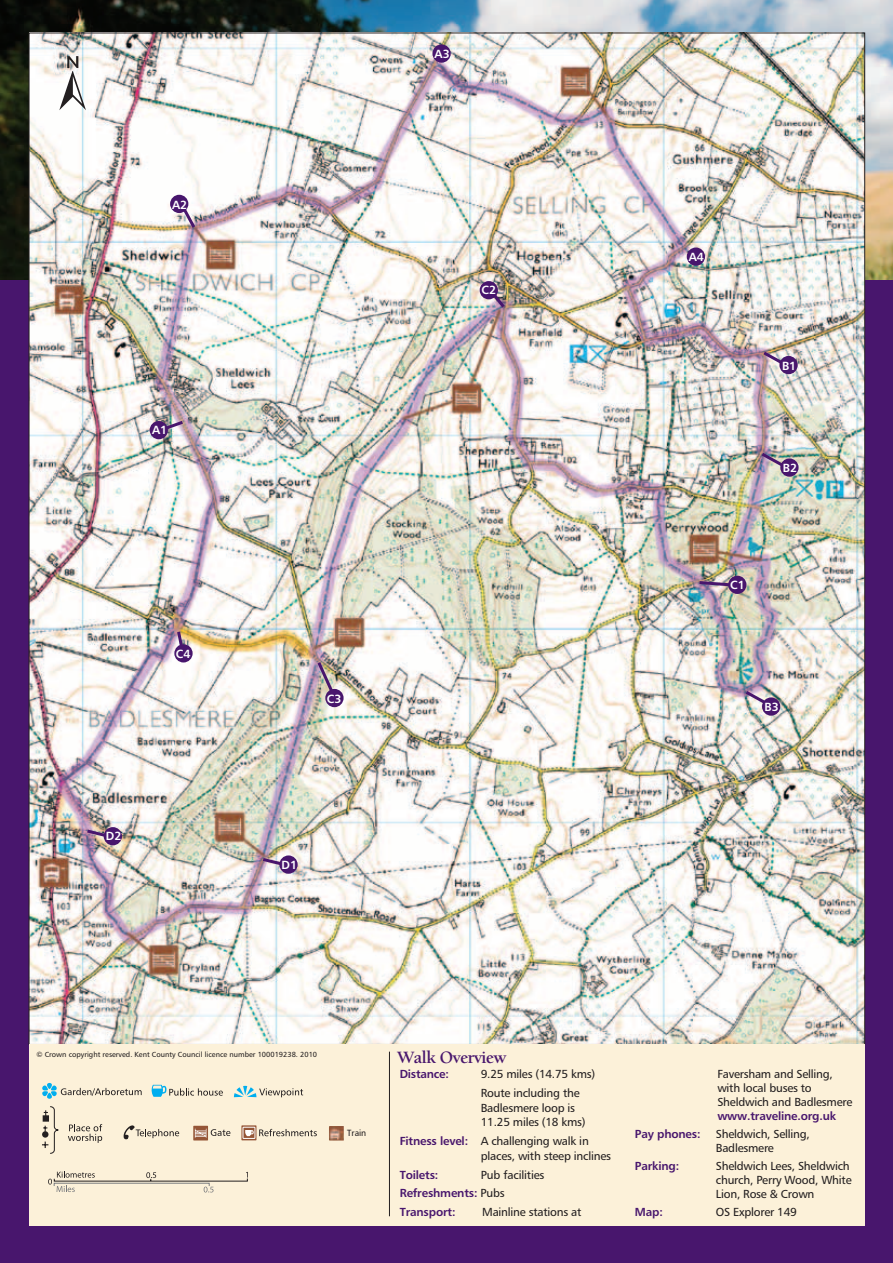
<style>
.page{position:relative;width:893px;height:1263px;background:#fff}
.page>*{position:absolute;margin:0;border:0;box-sizing:border-box;transform-origin:0 0}
.t1{font:700 17.85px "Berkeley Oldstyle IT Cby BT";letter-spacing:-.015em;color:#48166d}
.t2{font:11.85px "Humanist 777 BT Bold B";color:#fff}
.t3{font:11.7px/14px "Humanist 777 BT Roman B";letter-spacing:-.02em;color:#231f20}
.t4{font:11.7px/18.8px "Humanist 777 BT Bold B";letter-spacing:-.015em;color:#48166d}
.t5{font:9px "Humanist 777 BT Roman B";color:#231f20;scale:.95 1}
.t6{font:7.35px "Humanist 777 BT Roman B";color:#231f20}
.s1{font-family:"Humanist 777 BT Bold B";color:#48166d}
.s2{font-family:"Humanist 777 BT Roman B";color:#231f20}
</style>
<div class="page">
<div style="left:0;top:200px;width:893px;height:1063px;background:#48166d"></div>
<img style="left:0;top:0;width:893px;height:280px">
<img style="left:31px;top:35px;width:832px;height:1008px">
<div style="left:29px;top:1045px;width:835px;height:181px;background:#fcf1d9"></div>
<svg style="left:152px;top:1085px;width:71px;height:12px"></svg>
<svg style="left:42px;top:1083px;width:100px;height:16px"></svg>
<svg style="left:124px;top:1125px;width:55px;height:14px"></svg>
<svg style="left:193px;top:1126px;width:15px;height:14px"></svg>
<svg style="left:195px;top:1128px;width:35px;height:10px"></svg>
<svg style="left:241px;top:1125px;width:15px;height:15px"></svg>
<div style="left:243px;top:1127px;width:12px;height:12px;border:1px solid #fff"></div>
<svg style="left:245px;top:1129px;width:72px;height:7px"></svg>
<svg style="left:42px;top:1106px;width:17px;height:47px"></svg>
<svg style="left:68px;top:1124px;width:34px;height:19px"></svg>
<svg style="left:234px;top:1086px;width:69px;height:11px"></svg>
<hr style="left:389px;top:1052px;width:1px;height:164px;background:#231f20">
<svg style="left:48px;top:1171px;width:47px;height:21px"></svg>
<svg style="left:204px;top:1186px;width:10px;height:6px"></svg>
<svg style="left:146px;top:1172px;width:10px;height:9px"></svg>
<div style="left:54px;top:1183px;width:156px;height:3px;border:1px solid #7c7e81"></div>
<svg style="left:59px;top:56px;width:27px;height:54px"></svg>
<img style="left:329px;top:1126px;width:15px;height:14px">
<svg style="left:179px;top:203px;width:19px;height:28px"></svg>
<svg style="left:162px;top:418px;width:24px;height:14px"></svg>
<svg style="left:490px;top:291px;width:18px;height:20px"></svg>
<svg style="left:760px;top:349px;width:29px;height:19px"></svg>
<svg style="left:742px;top:688px;width:29px;height:20px"></svg>
<svg style="left:758px;top:450px;width:29px;height:20px"></svg>
<svg style="left:696px;top:579px;width:34px;height:9px"></svg>
<svg style="left:315px;top:659px;width:23px;height:41px"></svg>
<svg style="left:260px;top:856px;width:23px;height:11px"></svg>
<svg style="left:84px;top:827px;width:25px;height:12px"></svg>
<svg style="left:175px;top:628px;width:10px;height:20px"></svg>
<div style="left:170px;top:195px;width:18px;height:18px;background:#48166d;border-radius:50%"></div>
<div style="left:432px;top:44px;width:19px;height:19px;background:#48166d;border-radius:50%"></div>
<div style="left:687px;top:247px;width:18px;height:19px;background:#48166d;border-radius:50%"></div>
<div style="left:779px;top:356px;width:19px;height:18px;background:#48166d;border-radius:50%"></div>
<div style="left:780px;top:458px;width:19px;height:19px;background:#48166d;border-radius:50%"></div>
<div style="left:762px;top:697px;width:18px;height:19px;background:#48166d;border-radius:50%"></div>
<div style="left:728px;top:576px;width:18px;height:18px;background:#48166d;border-radius:50%"></div>
<div style="left:480px;top:281px;width:18px;height:18px;background:#48166d;border-radius:50%"></div>
<div style="left:325px;top:689px;width:19px;height:18px;background:#48166d;border-radius:50%"></div>
<div style="left:279px;top:855px;width:19px;height:19px;background:#48166d;border-radius:50%"></div>
<div style="left:104px;top:827px;width:18px;height:18px;background:#48166d;border-radius:50%"></div>
<div style="left:174px;top:644px;width:19px;height:18px;background:#48166d;border-radius:50%"></div>
<div style="left:150px;top:421px;width:18px;height:18px;background:#48166d;border-radius:50%"></div>
<p class="t2" style="left:172px;top:197px;width:17px">A2</p>
<p class="t2" style="left:152px;top:422px;width:17px">A1</p>
<p class="t2" style="left:176px;top:646px;width:16px">C4</p>
<p class="t2" style="left:106px;top:828px;width:17px">D2</p>
<p class="t2" style="left:327px;top:691px;width:16px">C3</p>
<p class="t2" style="left:282px;top:857px;width:17px">D1</p>
<p class="t2" style="left:435px;top:47px;width:17px">A3</p>
<p class="t2" style="left:481px;top:283px;width:16px">C2</p>
<p class="t2" style="left:689px;top:250px;width:17px">A4</p>
<p class="t2" style="left:782px;top:358px;width:16px">B1</p>
<p class="t2" style="left:783px;top:461px;width:16px">B2</p>
<p class="t2" style="left:730px;top:577px;width:16px">C1</p>
<p class="t2" style="left:765px;top:700px;width:16px">B3</p>
<p class="t6" style="left:36px;top:1049px;width:282px">© Crown copyright reserved. Kent County Council licence number 100019238. 2010</p>
<p class="t5" style="left:347px;top:1127px;width:22px">Train</p>
<h1 class="t1" style="left:398px;top:1047px;width:111px">Walk Overview</h1>
<p class="t4" style="left:400px;top:1065px;width:51px">Distance:</p>
<p class="t3" style="left:481px;top:1065px;width:116px;line-height:18.8px">9.25 miles (14.75 kms)<br>Route including the</p>
<p class="t3" style="left:481px;top:1100px;width:106px;line-height:14.5px">Badlesmere loop is<br>11.25 miles (18 kms)</p>
<p class="t3" style="left:481px;top:1134px;width:132px;line-height:14.5px;text-indent:-81px"><span class="s1">Fitness level:</span> A challenging walk in places, with steep inclines</p>
<p class="t4" style="left:400px;top:1165px;width:40px">Toilets:</p>
<p class="t3" style="left:481px;top:1167px;width:65px">Pub facilities</p>
<p class="t4" style="left:400px;top:1184px;width:106px">Refreshments: <span class="s2">Pubs<br></span>Transport:</p>
<p class="t3" style="left:482px;top:1205px;width:101px">Mainline stations at</p>
<p class="t3" style="left:717px;top:1067px;width:137px">Faversham and Selling, with local buses to<br>Sheldwich and Badlesmere</p>
<p class="t4" style="left:717px;top:1106px;width:120px">www.traveline.org.uk</p>
<p class="t4" style="left:635px;top:1124px;width:67px">Pay phones:</p>
<p class="t3" style="left:716px;top:1127px;width:96px">Sheldwich, Selling,<br>Badlesmere</p>
<p class="t4" style="left:635px;top:1156px;width:46px">Parking:</p>
<p class="t3" style="left:716px;top:1159px;width:137px">Sheldwich Lees, Sheldwich church, Perry Wood, White<br>Lion, Rose &amp; Crown</p>
<p class="t4" style="left:635px;top:1202px;width:29px">Map:</p>
<p class="t3" style="left:716px;top:1205px;width:83px">OS Explorer 149</p>
</div>
